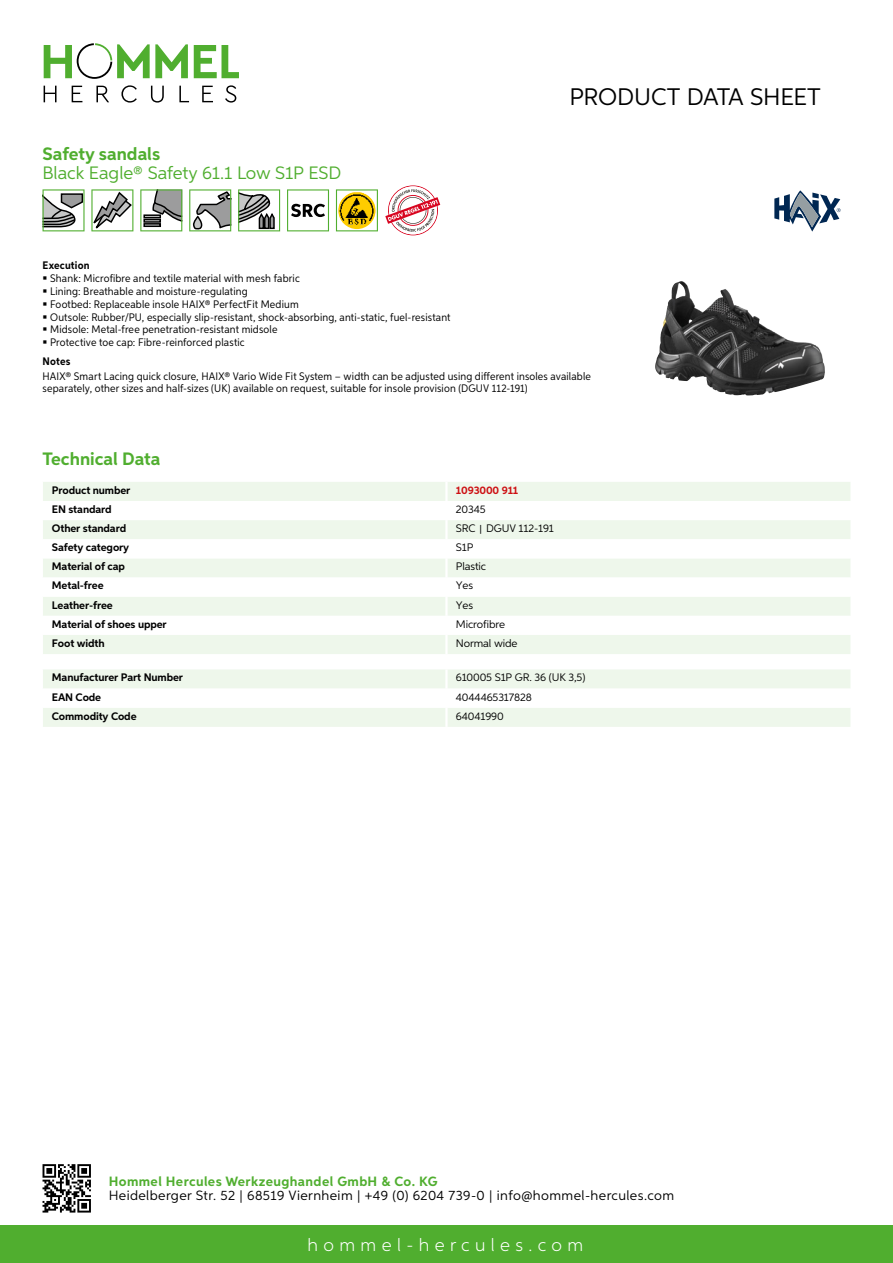
<style>
.page{position:relative;width:893px;height:1263px;background:#fff}
.page>*{position:absolute;margin:0;border:0;box-sizing:border-box;transform-origin:0 0}
.t1{font:24px "Aspira";letter-spacing:-.01em;color:#000}
.t2{font:18px "Aspira";color:#50ae2f}
.t3{font:700 18px "Aspira";color:#50ae2f}
.t4{font:300 18px "Aspira";letter-spacing:.3em;color:#fff}
.t5{font:13.5px "Aspira";letter-spacing:.03em;color:#000}
.t6{font:700 13.5px "Aspira";letter-spacing:.03em;color:#50ae2f}
.t7{font:10.95px/12.8px "Aspira Nar";letter-spacing:.015em;color:#000}
.t8{font:700 10.95px "Aspira";letter-spacing:-.01em;color:#000}
.t9{font:10.95px "Aspira";letter-spacing:-.01em;color:#000}
.t10{font:700 10.95px "Aspira Nar";letter-spacing:.015em;color:#000}
.t11{font:700 10.95px "Aspira";letter-spacing:-.01em;color:#cd1013}
.s1{font-family:"Wuerth Global";font-size:10.5px}
</style>
<div class="page">
<div style="left:0;top:1226px;width:893px;height:37px;background:#50ae2f"></div>
<svg style="left:43px;top:1164px;width:48px;height:48px"></svg>
<svg style="left:194px;top:45px;width:45px;height:33px"></svg>
<svg style="left:44px;top:43px;width:144px;height:36px"></svg>
<svg style="left:44px;top:86px;width:13px;height:16px"></svg>
<svg style="left:72px;top:86px;width:10px;height:16px"></svg>
<svg style="left:96px;top:86px;width:13px;height:16px"></svg>
<svg style="left:121px;top:85px;width:16px;height:18px"></svg>
<svg style="left:151px;top:86px;width:13px;height:17px"></svg>
<svg style="left:179px;top:86px;width:10px;height:16px"></svg>
<svg style="left:202px;top:86px;width:11px;height:16px"></svg>
<svg style="left:225px;top:85px;width:11px;height:18px"></svg>
<div style="left:43px;top:482px;width:807px;height:172px;background:#eef7eb"></div>
<svg style="left:43px;top:501px;width:807px;height:134px"></svg>
<hr style="left:445px;top:482px;width:3px;height:19px;background:#fff">
<hr style="left:445px;top:501px;width:3px;height:19px;background:#fff">
<hr style="left:445px;top:520px;width:3px;height:19px;background:#fff">
<hr style="left:445px;top:539px;width:3px;height:19px;background:#fff">
<hr style="left:445px;top:558px;width:3px;height:19px;background:#fff">
<hr style="left:445px;top:577px;width:3px;height:20px;background:#fff">
<hr style="left:445px;top:597px;width:3px;height:19px;background:#fff">
<hr style="left:445px;top:616px;width:3px;height:19px;background:#fff">
<hr style="left:445px;top:635px;width:3px;height:19px;background:#fff">
<svg style="left:43px;top:669px;width:807px;height:58px"></svg>
<hr style="left:445px;top:708px;width:3px;height:19px;background:#fff">
<svg style="left:43px;top:189px;width:90px;height:42px"></svg>
<svg style="left:140px;top:189px;width:42px;height:42px"></svg>
<svg style="left:189px;top:189px;width:42px;height:42px"></svg>
<svg style="left:238px;top:189px;width:42px;height:42px"></svg>
<svg style="left:287px;top:189px;width:42px;height:42px"></svg>
<svg style="left:336px;top:189px;width:42px;height:42px"></svg>
<svg style="left:385px;top:185px;width:55px;height:50px"></svg>
<img style="left:655px;top:281px;width:48px;height:100px">
<svg style="left:774px;top:190px;width:67px;height:42px"></svg>
<h2 class="t3" style="left:43px;top:142px;width:119px">Safety sandals</h2>
<h2 class="t2" style="left:43px;top:162px;width:298px">Black Eagle® Safety 61.1 Low S1P ESD</h2>
<h1 class="t1" style="left:569px;top:82px;width:253px">Product data sh eet</h1>
<p class="t10" style="left:43px;top:259px;width:49px">Execution</p>
<p class="t7" style="left:50px;top:272px;width:402px">Shank: Microfibre and textile material with mesh fabric<br>Lining: Breathable and moisture-regulating<br>Footbed: Replaceable insole HAIX® PerfectFit Medium<br>Outsole: Rubber/PU, especially slip-resistant, shock-absorbing, anti-static, fuel-resistant Midsole: Metal-free penetration-resistant midsole<br>Protective toe cap: Fibre-reinforced plastic</p>
<p class="t10" style="left:43px;top:355px;width:29px">Notes</p>
<p class="t7" style="left:43px;top:370px;width:550px;line-height:12px">HAIX® Smart Lacing quick closure, HAIX® Vario Wide Fit System – width can be adjusted using different insoles available separately, other sizes and half-sizes (UK) available on request, suitable for insole provision (DGUV 112-191)</p>
<h2 class="t3" style="left:43px;top:448px;width:120px">Technical Data</h2>
<p class="t8" style="left:52px;top:483px;width:80px">Product number</p>
<p class="t11" style="left:456px;top:483px;width:64px">1093000 911</p>
<p class="t8" style="left:52px;top:502px;width:61px">EN standard</p>
<p class="t9" style="left:456px;top:502px;width:31px">20345</p>
<p class="t8" style="left:52px;top:521px;width:76px">Other standard</p>
<p class="t9" style="left:456px;top:522px;width:100px">SRC <span class="s1">|</span> DGUV 112-191</p>
<p class="t8" style="left:52px;top:541px;width:79px">Safety category</p>
<p class="t9" style="left:456px;top:541px;width:19px">S1P</p>
<p class="t8" style="left:52px;top:560px;width:75px">Material of cap</p>
<p class="t9" style="left:456px;top:560px;width:32px">Plastic</p>
<p class="t8" style="left:52px;top:579px;width:53px">Metal-free</p>
<p class="t9" style="left:456px;top:579px;width:19px">Yes</p>
<p class="t8" style="left:52px;top:598px;width:62px">Leather-free</p>
<p class="t9" style="left:456px;top:598px;width:19px">Yes</p>
<p class="t8" style="left:52px;top:617px;width:116px">Material of shoes upper</p>
<p class="t9" style="left:456px;top:617px;width:51px">Microfibre</p>
<p class="t8" style="left:52px;top:636px;width:54px">Foot width</p>
<p class="t9" style="left:456px;top:636px;width:63px">Normal wide</p>
<p class="t8" style="left:52px;top:671px;width:133px">Manufacturer Part Number</p>
<p class="t9" style="left:456px;top:671px;width:131px">610005 S1P GR. 36 (U K 3,5)</p>
<p class="t8" style="left:52px;top:690px;width:51px">EAN Code</p>
<p class="t9" style="left:456px;top:690px;width:78px">4044465317828</p>
<p class="t8" style="left:52px;top:709px;width:86px">Commodity Code</p>
<p class="t9" style="left:456px;top:709px;width:49px">64041990</p>
<p class="t6" style="left:109px;top:1172px;width:330px">Hommel Hercules Werkzeughandel GmbH &amp; Co. KG</p>
<p class="t5" style="left:109px;top:1187px;width:567px">Heidelberger Str. 52 | 68519 Viernheim | +49 (0) 6204 739-0 | info@hommel-hercules.com</p>
<h2 class="t4" style="left:307px;top:1234px;width:277px">hommel-hercules.com</h2>
</div>
